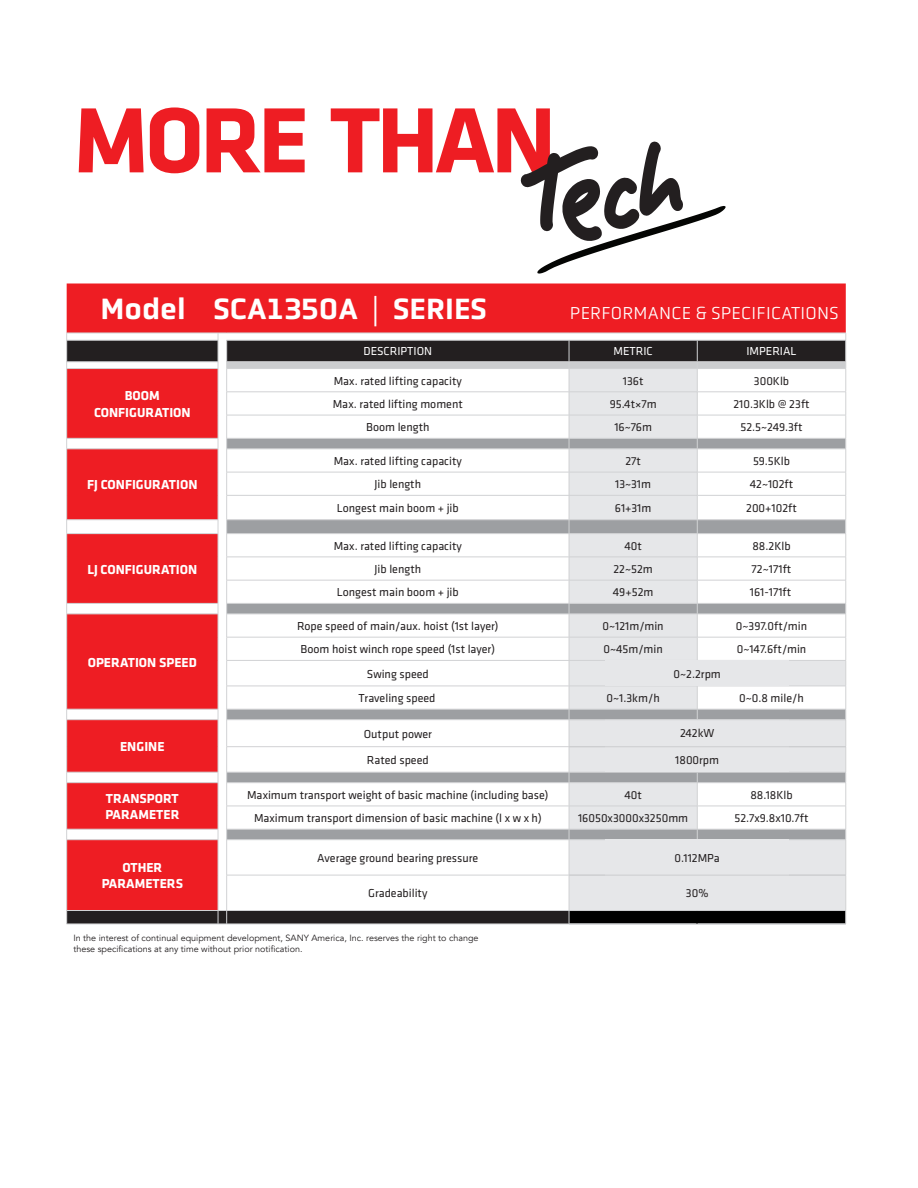
<style>
.page{position:relative;width:918px;height:1188px;background:#fff}
.page>*{position:absolute;margin:0;border:0;box-sizing:border-box;transform-origin:0 0}
.t1{font:184.5px "Alpha Mack AOE";color:#231f20;scale:.93 1}
.t2{font:700 96px "Klavika";letter-spacing:-.04em;color:#ee1d23}
.t3{font:500 30px "Obvia";color:#fff}
.t4{font:300 18px "Obvia";letter-spacing:.015em;color:#fff}
.t5{font:700 13.5px/16.2px "Klavika";color:#fff;text-align:center}
.t6{font:12px/24.5px "Klavika";color:#231f20;text-align:center}
.t7{font:12px "Klavika";color:#fff}
.t8{font:9px/10.8px "Avenir";color:#231f20}
.s1{font-weight:300}
</style>
<div class="page">
<div style="left:67px;top:284px;width:779px;height:56px;background:#ee1d23"></div>
<svg style="left:67px;top:341px;width:502px;height:583px;fill:#ee1f23"></svg>
<div style="left:570px;top:840px;width:276px;height:70px;background:#e6e7e9"></div>
<div style="left:67px;top:520px;width:151px;height:14px;background:#fff"></div>
<svg style="left:67px;top:615px;width:151px;height:295px;fill:#ee1d23"></svg>
<hr style="left:66px;top:333px;width:152px;height:1px;background:#d1d2d4">
<hr style="left:66px;top:340px;width:152px;height:1px;background:#d1d2d4">
<hr style="left:66px;top:362px;width:152px;height:1px;background:#d1d2d4">
<hr style="left:66px;top:368px;width:152px;height:1px;background:#d1d2d4">
<hr style="left:226px;top:840px;width:1px;height:35px;background:#d1d2d4">
<hr style="left:226px;top:875px;width:343px;height:1px;background:#d1d2d4">
<hr style="left:226px;top:875px;width:1px;height:35px;background:#d1d2d4">
<hr style="left:66px;top:438px;width:152px;height:1px;background:#d1d2d4">
<hr style="left:66px;top:449px;width:152px;height:1px;background:#d1d2d4">
<hr style="left:66px;top:603px;width:152px;height:1px;background:#d1d2d4">
<hr style="left:66px;top:614px;width:152px;height:1px;background:#d1d2d4">
<hr style="left:66px;top:840px;width:1px;height:35px;background:#d1d2d4">
<hr style="left:218px;top:840px;width:1px;height:35px;background:#d1d2d4">
<hr style="left:66px;top:875px;width:1px;height:35px;background:#d1d2d4">
<hr style="left:218px;top:875px;width:1px;height:35px;background:#d1d2d4">
<hr style="left:66px;top:910px;width:152px;height:1px;background:#d1d2d4">
<svg style="left:66px;top:911px;width:1px;height:13px"></svg>
<hr style="left:66px;top:924px;width:152px;height:1px;background:#d1d2d4">
<hr style="left:66px;top:709px;width:152px;height:1px;background:#d1d2d4">
<hr style="left:66px;top:719px;width:152px;height:1px;background:#d1d2d4">
<hr style="left:66px;top:772px;width:152px;height:1px;background:#d1d2d4">
<hr style="left:66px;top:782px;width:152px;height:1px;background:#d1d2d4">
<hr style="left:66px;top:829px;width:152px;height:1px;background:#d1d2d4">
<hr style="left:66px;top:839px;width:152px;height:1px;background:#d1d2d4">
<hr style="left:569px;top:840px;width:1px;height:35px;background:#d1d2d4">
<hr style="left:569px;top:875px;width:1px;height:35px;background:#d1d2d4">
<hr style="left:846px;top:840px;width:1px;height:35px;background:#d1d2d4">
<hr style="left:846px;top:875px;width:1px;height:35px;background:#d1d2d4">
<hr style="left:66px;top:519px;width:152px;height:1px;background:#d1d2d4">
<svg style="left:66px;top:334px;width:1px;height:506px"></svg>
<hr style="left:66px;top:533px;width:152px;height:1px;background:#d1d2d4">
<svg style="left:218px;top:333px;width:629px;height:507px"></svg>
<hr style="left:697px;top:519px;width:149px;height:1px;background:#d1d2d4">
<div style="left:605px;top:661px;width:184px;height:25px;background:#e6e7e9"></div>
<div style="left:605px;top:720px;width:184px;height:26px;background:#e6e7e9"></div>
<div style="left:605px;top:840px;width:184px;height:35px;background:#e6e7e9"></div>
<div style="left:605px;top:875px;width:184px;height:35px;background:#e6e7e9"></div>
<div style="left:605px;top:747px;width:184px;height:25px;background:#e6e7e9"></div>
<hr style="left:569px;top:746px;width:277px;height:1px;background:#cccdcf">
<hr style="left:569px;top:719px;width:277px;height:1px;background:#cccdcf">
<hr style="left:569px;top:875px;width:277px;height:1px;background:#cccdcf">
<svg style="left:218px;top:910px;width:629px;height:15px"></svg>
<hr style="left:569px;top:910px;width:277px;height:1px;background:#cccdcf">
<hr style="left:569px;top:924px;width:277px;height:1px;background:#cccdcf">
<div style="left:536px;top:283px;width:191px;height:19px;background:#ee1d23"></div>
<h2 class="t2" style="left:73px;top:88px;width:484px">MORE THAN</h2>
<h1 class="t1" style="left:502px;top:99px;width:174px;rotate:-13deg">Tech</h1>
<h3 class="t3" style="left:100px;top:291px;width:388px">Model SCA1350A <span class="s1">|</span> SERIES</h3>
<h3 class="t4" style="left:570px;top:303px;width:270px">PERFORMANCE &amp; SPECIFICATIONS</h3>
<p class="t7" style="left:364px;top:343px;width:70px">DESCRIPTION</p>
<p class="t7" style="left:614px;top:343px;width:41px">METRIC</p>
<p class="t7" style="left:746px;top:343px;width:52px">IMPERIAL</p>
<p class="t5" style="left:94px;top:388px;width:98px">BOOM<br>CONFIGURATION</p>
<p class="t6" style="left:334px;top:368px;width:130px">Max. rated lifting capacity</p>
<p class="t6" style="left:623px;top:368px;width:22px">136t</p>
<p class="t6" style="left:754px;top:368px;width:37px">300Klb</p>
<p class="t6" style="left:333px;top:391px;width:132px">Max. rated lifting moment</p>
<p class="t6" style="left:610px;top:391px;width:48px">95.4t×7m</p>
<p class="t6" style="left:733px;top:391px;width:78px">210.3Klb @ 23ft</p>
<p class="t6" style="left:366px;top:415px;width:65px">Boom length</p>
<p class="t6" style="left:614px;top:415px;width:39px">16~76m</p>
<p class="t6" style="left:740px;top:415px;width:64px">52.5~249.3ft</p>
<p class="t5" style="left:87px;top:477px;width:112px">FJ CONFIGURATION</p>
<p class="t5" style="left:87px;top:561px;width:111px">LJ CONFIGURATION</p>
<p class="t5" style="left:88px;top:654px;width:111px">OPERATION SPEED</p>
<p class="t5" style="left:120px;top:739px;width:46px">ENGINE</p>
<p class="t6" style="left:334px;top:448px;width:130px">Max. rated lifting capacity</p>
<p class="t6" style="left:625px;top:448px;width:17px">27t</p>
<p class="t6" style="left:753px;top:448px;width:39px">59.5Klb</p>
<p class="t6" style="left:375px;top:472px;width:48px">Jib length</p>
<p class="t6" style="left:615px;top:472px;width:37px">13~31m</p>
<p class="t6" style="left:750px;top:472px;width:45px">42~102ft</p>
<p class="t6" style="left:337px;top:495px;width:123px">Longest main boom + jib</p>
<p class="t6" style="left:615px;top:495px;width:38px">61+31m</p>
<p class="t6" style="left:746px;top:495px;width:52px">200+102ft</p>
<p class="t6" style="left:334px;top:533px;width:130px">Max. rated lifting capacity</p>
<p class="t6" style="left:624px;top:533px;width:19px">40t</p>
<p class="t6" style="left:752px;top:533px;width:40px">88.2Klb</p>
<p class="t6" style="left:375px;top:556px;width:48px">Jib length</p>
<p class="t6" style="left:613px;top:556px;width:41px">22~52m</p>
<p class="t6" style="left:752px;top:556px;width:41px">72~171ft</p>
<p class="t6" style="left:337px;top:580px;width:123px">Longest main boom + jib</p>
<p class="t6" style="left:613px;top:580px;width:42px">49+52m</p>
<p class="t6" style="left:750px;top:580px;width:43px">161-171ft</p>
<p class="t6" style="left:297px;top:613px;width:203px">Rope speed of main/aux. hoist (1st layer)</p>
<p class="t6" style="left:603px;top:613px;width:63px">0~121m/min</p>
<p class="t6" style="left:736px;top:613px;width:73px">0~397.0ft/min</p>
<p class="t6" style="left:301px;top:637px;width:196px">Boom hoist winch rope speed (1st layer)</p>
<p class="t6" style="left:604px;top:637px;width:61px">0~45m/min</p>
<p class="t6" style="left:737px;top:637px;width:71px">0~147.6ft/min</p>
<p class="t6" style="left:358px;top:661px;width:79px">Swing speed<br>Traveling speed</p>
<p class="t6" style="left:674px;top:661px;width:49px">0~2.2rpm</p>
<p class="t6" style="left:607px;top:685px;width:55px">0~1.3km/h</p>
<p class="t6" style="left:739px;top:685px;width:66px">0~0.8 mile/h</p>
<p class="t6" style="left:364px;top:720px;width:70px;line-height:26.2px;text-align:left">Output power<br>Rated speed</p>
<p class="t6" style="left:680px;top:721px;width:36px">242kW</p>
<p class="t6" style="left:675px;top:747px;width:45px">1800rpm</p>
<p class="t5" style="left:105px;top:791px;width:75px;text-align:left">TRANSPORT<br>PARAMETER</p>
<p class="t6" style="left:247px;top:782px;width:303px">Maximum transport weight of basic machine (including base)</p>
<p class="t6" style="left:624px;top:782px;width:19px">40t</p>
<p class="t6" style="left:750px;top:782px;width:44px">88.18Klb</p>
<p class="t6" style="left:254px;top:805px;width:289px">Maximum transport dimension of basic machine (l x w x h)</p>
<p class="t6" style="left:578px;top:805px;width:112px">16050x3000x3250mm</p>
<p class="t6" style="left:734px;top:805px;width:76px">52.7x9.8x10.7ft</p>
<p class="t5" style="left:102px;top:860px;width:83px">OTHER<br>PARAMETERS</p>
<p class="t6" style="left:317px;top:845px;width:163px">Average ground bearing pressure</p>
<p class="t6" style="left:368px;top:881px;width:61px">Gradeability</p>
<p class="t8" style="left:73px;top:933px;width:407px">In the interest of continual equipment development, SANY America, Inc. reserves the right to change these specifications at any time without prior notification.</p>
<p class="t6" style="left:675px;top:845px;width:47px">0.112MPa</p>
<p class="t6" style="left:686px;top:881px;width:24px">30%</p>
</div>
